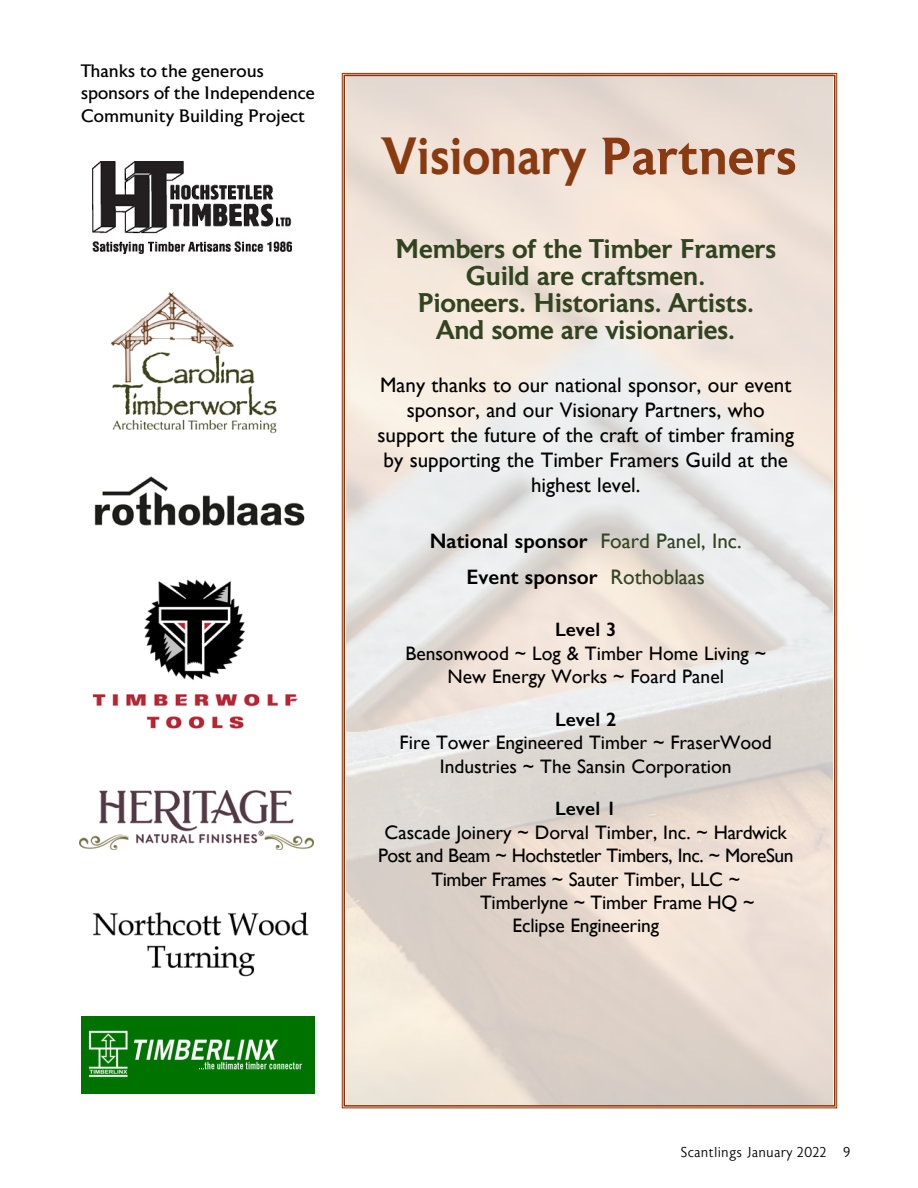
<style>
.page{position:relative;width:918px;height:1188px;background:#fff}
.page>*{position:absolute;margin:0;border:0;box-sizing:border-box;transform-origin:0 0}
.t1{font:500 52.35px "Astoria";letter-spacing:.01em;color:#893a10;scale:.92 1}
.t2{font:500 27px/27px "Astoria";color:#31441f;text-align:center}
.t3{font:21px/25.2px "Gill Sans";color:#000;text-align:center}
.t4{font:600 21px/35.7px "Gill Sans";color:#000;text-align:center}
.t5{font:19.5px/23.4px "Gill Sans";color:#000;text-align:center}
.t6{font:19.5px "Gill Sans";letter-spacing:-.025em;color:#000}
.t7{font:600 19.5px "Gill Sans";color:#000}
.t8{font:18px/22.5px "Astoria";color:#000}
.t9{font:300 14.25px "Astoria";color:#000}
.s1{font-weight:400;color:#31441f}
</style>
<div class="page">
<img style="left:92px;top:162px;width:199px;height:91px">
<img style="left:110px;top:292px;width:167px;height:142px">
<img style="left:94px;top:476px;width:211px;height:50px">
<img style="left:92px;top:579px;width:206px;height:150px">
<img style="left:80px;top:790px;width:234px;height:60px">
<img style="left:92px;top:912px;width:217px;height:65px">
<img style="left:81px;top:1016px;width:234px;height:77px">
<svg style="left:342px;top:73px;width:495px;height:1035px;background:#e8ded6"></svg>
<p class="t8" style="left:81px;top:60px;width:236px">Thanks to the generous sponsors of the Independence<br>Community Building Project</p>
<h1 class="t1" style="left:382px;top:128px;width:452px">Visionary Partners</h1>
<h2 class="t2" style="left:395px;top:236px;width:383px">Members of the Timber Framers<br>Guild are craftsmen.<br>Pioneers. Historians. Artists.<br>And some are visionaries.</h2>
<p class="t3" style="left:378px;top:372px;width:418px">Many thanks to our national sponsor, our event sponsor, and our Visionary Partners, who support the future of the craft of timber framing by supporting the Timber Framers Guild at the highest level.</p>
<p class="t4" style="left:430px;top:523px;width:313px">National sponsor <span class="s1">Foard Panel, Inc.<br></span>Event sponsor <span class="s1">Rothoblaas</span></p>
<p class="t7" style="left:555px;top:618px;width:63px">Level 3</p>
<p class="t5" style="left:405px;top:641px;width:362px">Bensonwood ~ Log &amp; Timber Home Living ~<br>New Energy Works ~ Foard Panel</p>
<p class="t7" style="left:555px;top:707px;width:63px">Level 2</p>
<p class="t5" style="left:400px;top:731px;width:374px">Fire Tower Engineered Timber ~ FraserWood<br>Industries ~ The Sansin Corporation</p>
<p class="t7" style="left:555px;top:797px;width:63px">Level 1</p>
<p class="t5" style="left:385px;top:820px;width:404px">Cascade Joinery ~ Dorval Timber, Inc. ~ Hardwick</p>
<p class="t6" style="left:378px;top:844px;width:417px">Post and Beam ~ Hochstetler Timbers, Inc. ~ MoreSun</p>
<p class="t5" style="left:432px;top:867px;width:310px">Timber Frames ~ Sauter Timber, LLC ~</p>
<p class="t5" style="left:480px;top:891px;width:276px">Timberlyne ~ Timber Frame HQ ~</p>
<p class="t5" style="left:513px;top:914px;width:148px">Eclipse Engineering</p>
<p class="t9" style="left:680px;top:1145px;width:172px">Scantlings January 2022 9</p>
</div>
